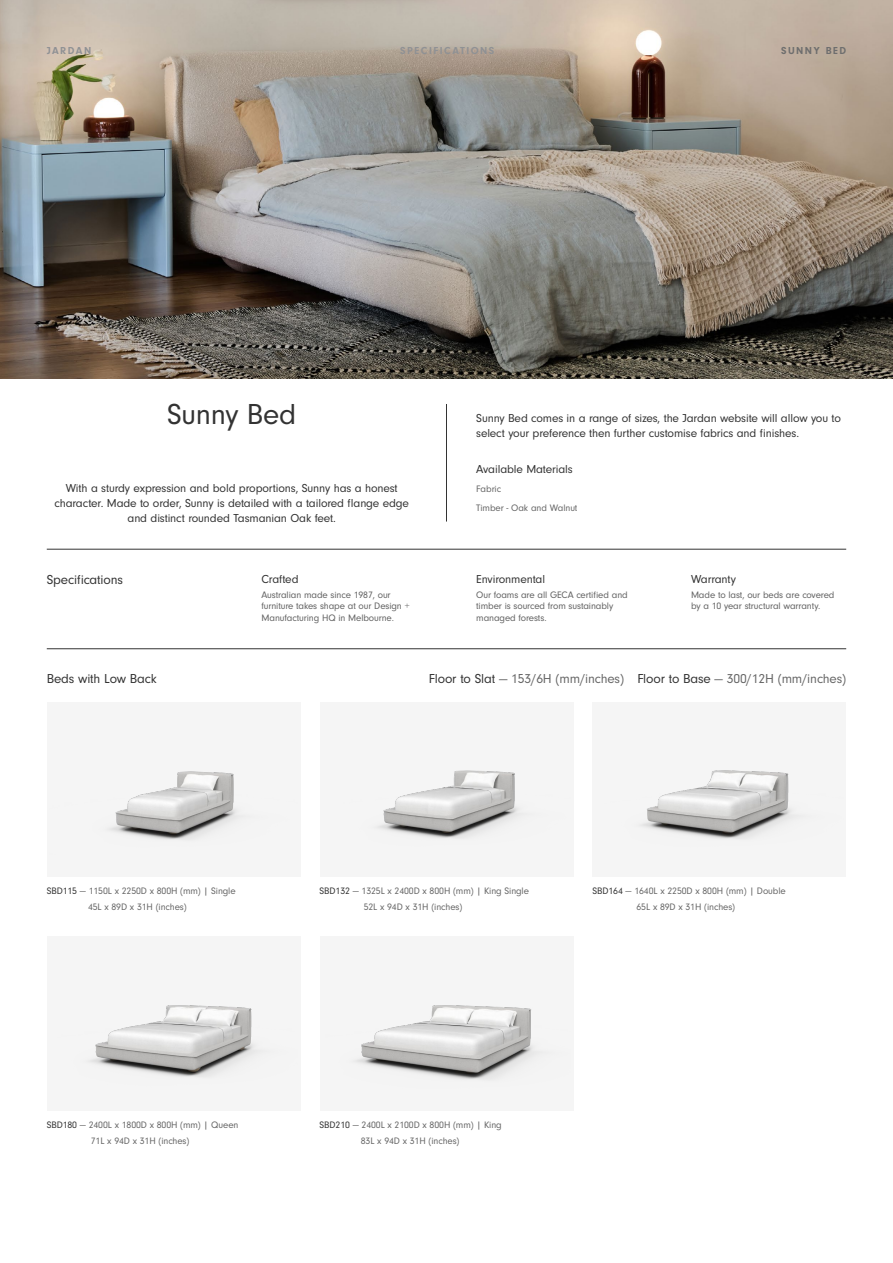
<style>
.page{position:relative;width:893px;height:1263px;background:#fff}
.page>*{position:absolute;margin:0;border:0;box-sizing:border-box;transform-origin:0 0}
.t1{font:30px "Neuzeit Gro";letter-spacing:-.01em;color:#333}
.t2{font:13.5px "Neuzeit Gro";letter-spacing:-.01em;color:#666}
.t3{font:13.5px "Neuzeit Gro";letter-spacing:-.01em;color:#333}
.t4{font:12px/15px "Neuzeit Gro";letter-spacing:-.01em;color:#333;text-align:center}
.t5{font:700 10.5px "Neuzeit Gro";letter-spacing:.14em;color:#8f9194}
.t6{font:700 10.5px "Neuzeit Gro";letter-spacing:.14em;color:#6e6e6e}
.t7{font:9.75px/15.8px "Neuzeit Gro";letter-spacing:-.01em;color:#666}
.t8{font:9.75px/11.7px "Neuzeit Gro";letter-spacing:-.01em;color:#626262}
.s1{color:#333}
</style>
<div class="page">
<div style="left:47px;top:702px;width:253px;height:175px;background:#f5f5f5"></div>
<hr style="left:47px;top:549px;width:799px;height:1px;background:#333">
<hr style="left:446px;top:404px;width:1px;height:117px;background:#333">
<hr style="left:47px;top:648px;width:799px;height:1px;background:#333">
<img style="left:0;top:0;width:893px;height:378px">
<div style="left:320px;top:702px;width:253px;height:175px;background:#f5f5f5"></div>
<div style="left:592px;top:702px;width:254px;height:175px;background:#f5f5f5"></div>
<div style="left:47px;top:936px;width:253px;height:175px;background:#f5f5f5"></div>
<div style="left:320px;top:936px;width:253px;height:175px;background:#f5f5f5"></div>
<img style="left:109px;top:771px;width:129px;height:69px">
<img style="left:90px;top:1005px;width:167px;height:72px">
<img style="left:641px;top:770px;width:153px;height:69px">
<img style="left:356px;top:1005px;width:181px;height:75px">
<img style="left:378px;top:770px;width:142px;height:68px">
<p class="t5" style="left:47px;top:44px;width:46px">JARDAN</p>
<p class="t5" style="left:400px;top:44px;width:96px">SPECIFICATIONS</p>
<p class="t6" style="left:781px;top:44px;width:67px">SUNNY BED</p>
<h1 class="t1" style="left:167px;top:398px;width:131px">Sunny Bed</h1>
<p class="t4" style="left:54px;top:480px;width:356px">With a sturdy expression and bold proportions, Sunny has a honest character. Made to order, Sunny is detailed with a tailored flange edge and distinct rounded Tasmanian Oak feet.</p>
<p class="t4" style="left:476px;top:411px;width:366px;text-align:left">Sunny Bed comes in a range of sizes, the Jardan website will allow you to select your preference then further customise fabrics and finishes.</p>
<p class="t4" style="left:476px;top:462px;width:98px">Available Materials</p>
<p class="t7" style="left:476px;top:479px;width:103px;line-height:19.4px">Fabric<br>Timber - Oak and Walnut</p>
<p class="t3" style="left:47px;top:572px;width:78px">Specifications</p>
<p class="t4" style="left:476px;top:571px;width:70px">Environmental</p>
<p class="t8" style="left:476px;top:589px;width:153px">Our foams are all GECA certified and timber is sourced from sustainably managed forests.</p>
<p class="t4" style="left:261px;top:571px;width:39px">Crafted</p>
<p class="t8" style="left:261px;top:589px;width:150px">Australian made since 1987, our furniture takes shape at our Design +<br>Manufacturing HQ in Melbourne.</p>
<p class="t4" style="left:691px;top:571px;width:47px">Warranty</p>
<p class="t8" style="left:691px;top:589px;width:145px">Made to last, our beds are covered by a 10 year structural warranty.</p>
<p class="t3" style="left:47px;top:671px;width:112px">Beds with Low Back</p>
<p class="t7" style="left:88px;top:883px;width:149px;text-indent:-41px"><span class="s1">SBD115</span> — 1150L x 2250D x 800H (mm) | Single<br>45L x 89D x 31H (inches)</p>
<p class="t2" style="left:429px;top:671px;width:419px"><span class="s1">Floor to Slat</span> — 153/6H (mm/inches) <span class="s1">Floor to Base</span> — 300/12H (mm/inches)</p>
<p class="t7" style="left:364px;top:883px;width:167px;text-indent:-44px"><span class="s1">SBD132</span> — 1325L x 2400D x 800H (mm) | King Single<br>52L x 94D x 31H (inches)</p>
<p class="t7" style="left:636px;top:883px;width:151px;text-indent:-44px"><span class="s1">SBD164</span> — 1640L x 2250D x 800H (mm) | Double<br>65L x 89D x 31H (inches)</p>
<p class="t7" style="left:47px;top:1117px;width:193px;text-align:center"><span class="s1">SBD180</span> — 2400L x 1800D x 800H (mm) | Queen<br>71L x 94D x 31H (inches)</p>
<p class="t7" style="left:320px;top:1117px;width:184px;text-align:center"><span class="s1">SBD210</span> — 2400L x 2100D x 800H (mm) | King<br>83L x 94D x 31H (inches)</p>
</div>
